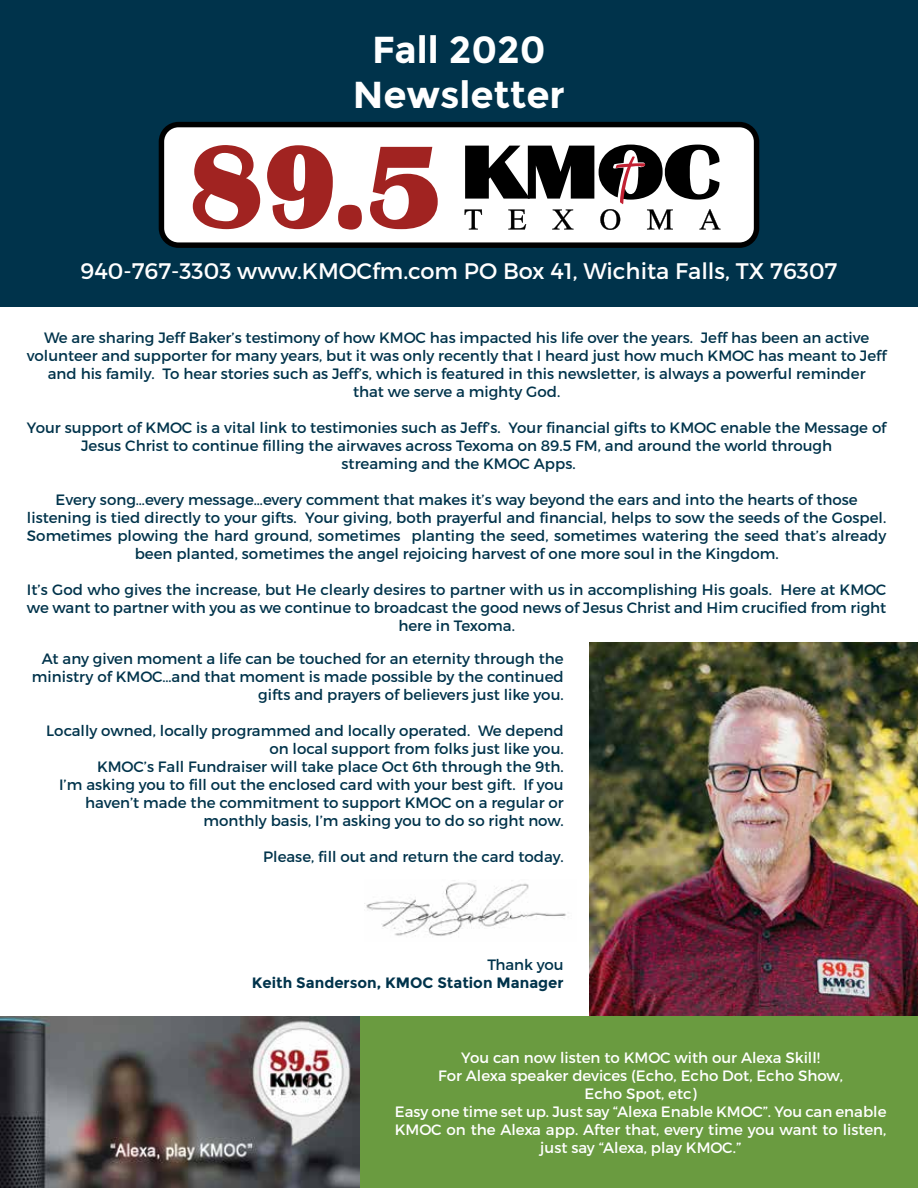
<style>
.page{position:relative;width:918px;height:1188px;background:#fff}
.page>*{position:absolute;margin:0;border:0;box-sizing:border-box;transform-origin:0 0}
.t1{font:700 37.5px/45px "Montserrat";color:#fff;text-align:center}
.t2{font:22.5px "Montserrat";color:#fff}
.t3{font:15px/18px "Montserrat";color:#00334b;text-align:center}
.t4{font:15px/18px "Montserrat";color:#fff;text-align:center}
.t5{font:700 15px "Montserrat";color:#00334b}
</style>
<div class="page">
<img style="left:590px;top:643px;width:328px;height:374px">
<div style="left:0;top:0;width:918px;height:307px;background:#00334b"></div>
<svg style="left:159px;top:122px;width:600px;height:126px;background:#c4c5c5"></svg>
<svg style="left:193px;top:145px;width:67px;height:84px;background:#c57876"></svg>
<svg style="left:267px;top:145px;width:95px;height:85px;background:#ce8e8d"></svg>
<svg style="left:370px;top:147px;width:68px;height:82px;background:#c47675"></svg>
<svg style="left:465px;top:145px;width:256px;height:85px;background:#8b8a8a"></svg>
<img style="left:366px;top:880px;width:200px;height:56px">
<div style="left:0;top:1017px;width:918px;height:171px;background:#6a9b40"></div>
<img style="left:0;top:1017px;width:360px;height:171px">
<h1 class="t1" style="left:353px;top:28px;width:214px">Fall 2020<br>Newsletter</h1>
<h2 class="t2" style="left:81px;top:257px;width:758px">940-767-3303 www.KMOCfm.com PO Box 41, Wichita Falls, TX 76307</h2>
<p class="t3" style="left:27px;top:328px;width:861px">We are sharing Jeff Baker’s testimony of how KMOC has impacted his life over the years. Jeff has been an active volunteer and supporter for many years, but it was only recently that I heard just how much KMOC has meant to Jeff and his family. To hear stories such as Jeff’s, which is featured in this newsletter, is always a powerful reminder<br>that we serve a mighty God.</p>
<p class="t3" style="left:27px;top:418px;width:861px">Your support of KMOC is a vital link to testimonies such as Jeff’s. Your financial gifts to KMOC enable the Message of<br>Jesus Christ to continue filling the airwaves across Texoma on 89.5 FM, and around the world through<br>streaming and the KMOC Apps.</p>
<p class="t3" style="left:27px;top:490px;width:861px">Every song…every message…every comment that makes it’s way beyond the ears and into the hearts of those listening is tied directly to your gifts. Your giving, both prayerful and financial, helps to sow the seeds of the Gospel.<br>Sometimes plowing the hard ground, sometimes planting the seed, sometimes watering the seed that’s already been planted, sometimes the angel rejoicing harvest of one more soul in the Kingdom.</p>
<p class="t3" style="left:27px;top:580px;width:861px">It’s God who gives the increase, but He clearly desires to partner with us in accomplishing His goals. Here at KMOC we want to partner with you as we continue to broadcast the good news of Jesus Christ and Him crucified from right here in Texoma.</p>
<p class="t3" style="left:32px;top:649px;width:533px;text-align:right">At any given moment a life can be touched for an eternity through the ministry of KMOC…and that moment is made possible by the continued gifts and prayers of believers just like you.</p>
<p class="t3" style="left:46px;top:721px;width:519px;text-align:right">Locally owned, locally programmed and locally operated. We depend on local support from folks just like you.<br>KMOC’s Fall Fundraiser will take place Oct 6th through the 9th.<br>I’m asking you to fill out the enclosed card with your best gift. If you haven’t made the commitment to support KMOC on a regular or monthly basis, I’m asking you to do so right now.</p>
<p class="t3" style="left:263px;top:847px;width:302px">Please, fill out and return the card today.</p>
<p class="t3" style="left:487px;top:955px;width:78px">Thank you</p>
<p class="t5" style="left:252px;top:973px;width:313px">Keith Sanderson, KMOC Station Manager</p>
<p class="t4" style="left:395px;top:1048px;width:493px">You can now listen to KMOC with our Alexa Skill!<br>For Alexa speaker devices (Echo, Echo Dot, Echo Show,<br>Echo Spot, etc)<br>Easy one time set up. Just say “Alexa Enable KMOC”. You can enable KMOC on the Alexa app. After that, every time you want to listen, just say “Alexa, play KMOC.”</p>
</div>
